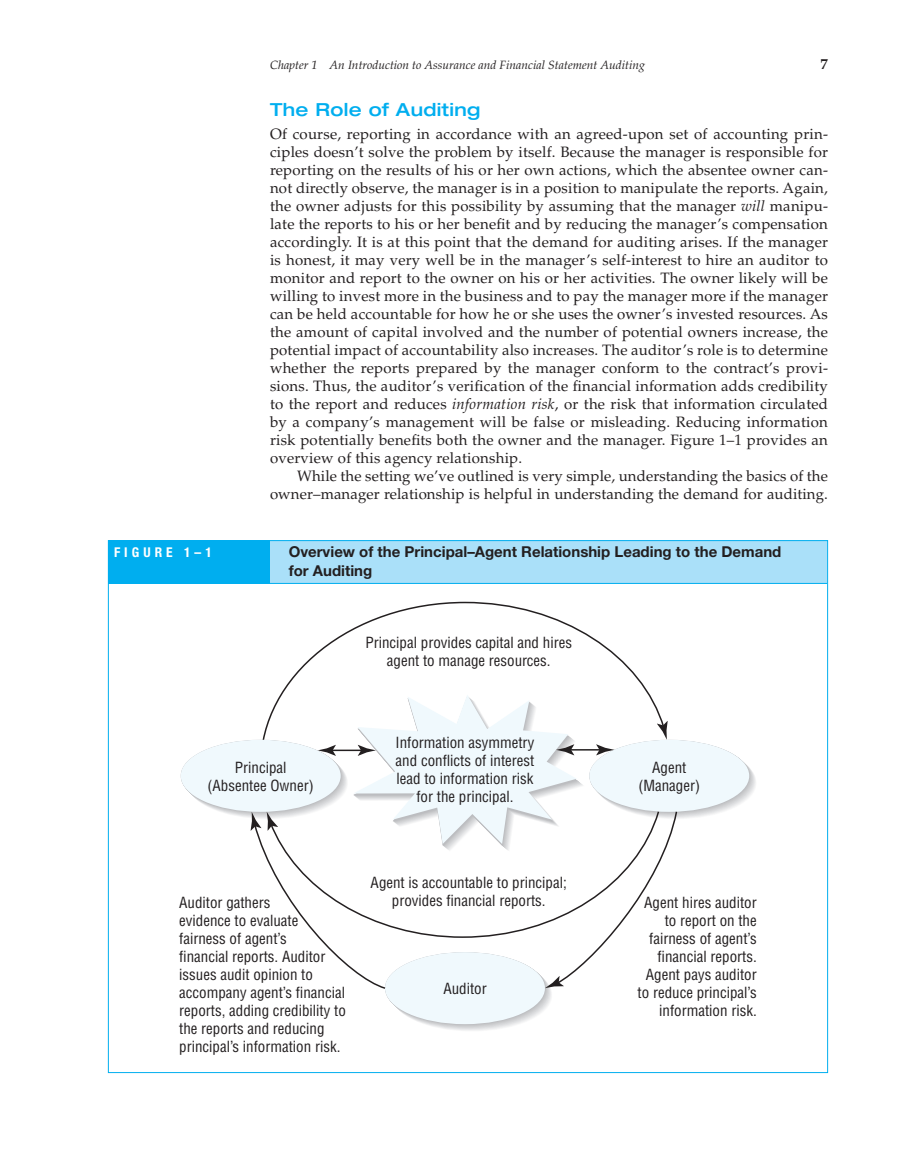
<style>
.page{position:relative;width:918px;height:1175px;background:#fff}
.page>*{position:absolute;margin:0;border:0;box-sizing:border-box;transform-origin:0 0}
.t1{font:500 expanded 18px "Helvetica Neue LT Std";letter-spacing:.02em;color:#00aeef}
.t2{font:15px/18px "Palatino LT Std";letter-spacing:.005em;color:#231f20;text-align:justify}
.t3{font:condensed 15px/18px "Helvetica LT Std";color:#231f20;text-align:center}
.t4{font:700 15px/19.5px "Helvetica Neue LT Std";color:#231f20}
.t5{font:700 15px "Palatino LT Std";color:#231f20}
.t6{font:700 condensed 13.5px "Helvetica Neue LT Std";letter-spacing:.3em;color:#fff}
.t7{font:italic 12px "Palatino LT Std";color:#231f20}
.s1{font-style:italic}
</style>
<div class="page">
<div style="left:385px;top:952px;width:160px;height:72px;background:#f0f9fd;border-radius:50%"></div>
<svg style="left:280px;top:601px;width:370px;height:93px"></svg>
<div style="left:589px;top:740px;width:160px;height:72px;background:#f0f9fd;border-radius:50%"></div>
<div style="left:181px;top:740px;width:160px;height:72px;background:#f0f9fd;border-radius:50%"></div>
<svg style="left:251px;top:694px;width:427px;height:296px"></svg>
<div style="left:109px;top:540px;width:718px;height:43px;background:#aae0f9"></div>
<hr style="left:109px;top:583px;width:718px;height:1px;background:#00aeef">
<div style="left:108px;top:540px;width:162px;height:44px;background:#00aeef"></div>
<p class="t6" style="left:114px;top:547px;width:99px">FIGURE 1–1</p>
<p class="t7" style="left:270px;top:61px;width:377px">Chapter 1 An Introduction to Assurance and Financial Statement Auditing</p>
<p class="t5" style="left:820px;top:59px;width:9px">7</p>
<p class="t1" style="left:270px;top:103px;width:212px">The Role of Auditing</p>
<p class="t2" style="left:270px;top:126px;width:560px">Of course, reporting in accordance with an agreed-upon set of accounting prin&shy;ciples doesn’t solve the problem by itself. Because the manager is responsible for reporting on the results of his or her own actions, which the absentee owner can&shy;not directly observe, the manager is in a position to manipulate the reports. Again, the owner adjusts for this possibility by assuming that the manager <span class="s1">will</span> manipu&shy;late the reports to his or her benefit and by reducing the manager’s compensation accordingly. It is at this point that the demand for auditing arises. If the manager is honest, it may very well be in the manager’s self-interest to hire an auditor to monitor and report to the owner on his or her activities. The owner likely will be willing to invest more in the business and to pay the manager more if the manager can be held accountable for how he or she uses the owner’s invested resources. As the amount of capital involved and the number of potential owners increase, the potential impact of accountability also increases. The auditor’s role is to determine whether the reports prepared by the manager conform to the contract’s provi&shy;sions. Thus, the auditor’s verification of the financial information adds credibility to the report and reduces <span class="s1">information risk</span>, or the risk that information circulated by a company’s management will be false or misleading. Reducing information risk potentially benefits both the owner and the manager. Figure 1–1 provides an overview of this agency relationship.</p>
<p class="t2" style="left:270px;top:468px;width:560px;text-align:right">While the setting we’ve outlined is very simple, understanding the basics of the owner–manager relationship is helpful in understanding the demand for auditing.</p>
<p class="t4" style="left:289px;top:543px;width:494px">Overview of the Principal–Agent Relationship Leading to the Demand for Auditing</p>
<p class="t3" style="left:365px;top:634px;width:208px">Principal provides capital and hires agent to manage resources.</p>
<p class="t3" style="left:208px;top:759px;width:108px">Principal (Absentee Owner)</p>
<p class="t3" style="left:396px;top:734px;width:140px">Information asymmetry and conflicts of interest lead to information risk for the principal.</p>
<p class="t3" style="left:179px;top:894px;width:168px;text-align:left">Auditor gathers<br>evidence to evaluate fairness of agent’s<br>financial reports. Auditor issues audit opinion to accompany agent’s financial reports, adding credibility to the reports and reducing principal’s information risk.</p>
<p class="t3" style="left:371px;top:874px;width:198px">Agent is accountable to principal; provides financial reports.</p>
<p class="t3" style="left:443px;top:980px;width:45px">Auditor</p>
<p class="t3" style="left:638px;top:759px;width:63px">Agent (Manager)</p>
<p class="t3" style="left:638px;top:894px;width:121px;text-align:right">Agent hires auditor to report on the fairness of agent’s financial reports.<br>Agent pays auditor to reduce principal’s information risk.</p>
</div>
